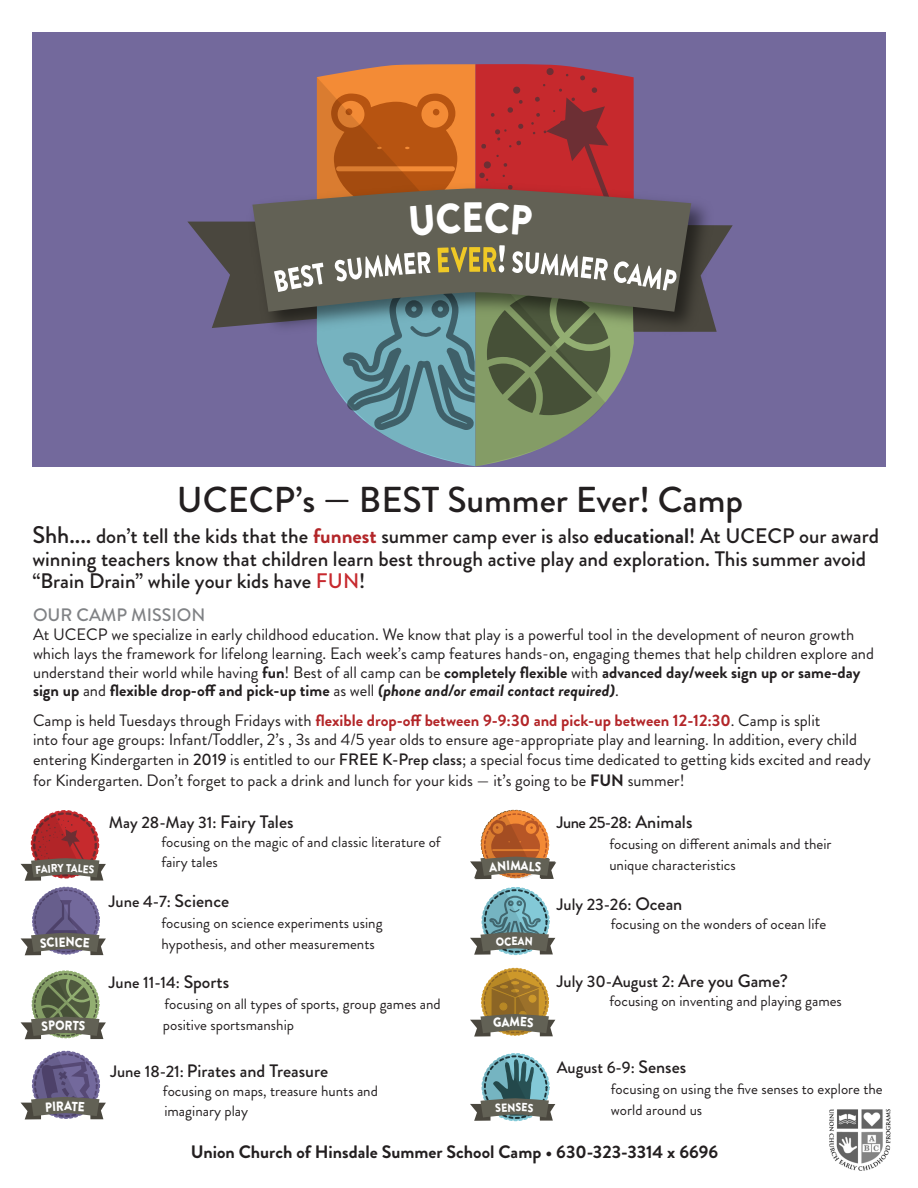
<style>
.page{position:relative;width:918px;height:1188px;background:#fff}
.page>*{position:absolute;margin:0;border:0;box-sizing:border-box;transform-origin:0 0}
.t1{font:900 42.3px "Brandon Grotesque";color:#fff;scale:.89 1}
.t2{font:500 36px "Brandon Grotesque";color:#231f20}
.t3{font:500 21px/22.5px "Brandon Grotesque";color:#231f20}
.t4{font:700 18px "Brandon Grotesque";color:#231f20}
.t5{font:500 18px "Brandon Grotesque";color:#231f20}
.Body_Header1{font:500 18px "Brandon Grotesque";color:#808285}
.Body_Copy{font:16.5px/18.8px "Brandon Grotesque";color:#231f20}
.t6{font:500 16.5px "Brandon Grotesque";color:#231f20}
.focus_body{font:15px/21px "Brandon Grotesque";color:#231f20}
.t7{font:900 13.35px "Brandon Grotesque";color:#fff;scale:.89 1}
.s1{font-size:24px}
.s2{font-weight:700;color:#b32629}
.s3{font-weight:700}
.s4{color:#c7292e}
.s5{font-weight:700;font-style:italic}
.s6{font-weight:500}
.s7{font-size:18px}
.s8{font-size:16.5px}
</style>
<div class="page">
<div style="left:32px;top:32px;width:854px;height:435px;background:#73699c"></div>
<img style="left:829px;top:1109px;width:62px;height:61px">
<svg style="left:187px;top:64px;width:546px;height:402px"></svg>
<svg style="left:21px;top:814px;width:85px;height:67px"></svg>
<svg style="left:470px;top:889px;width:85px;height:66px"></svg>
<svg style="left:470px;top:1055px;width:85px;height:66px"></svg>
<svg style="left:470px;top:971px;width:85px;height:66px"></svg>
<svg style="left:21px;top:973px;width:85px;height:66px"></svg>
<svg style="left:21px;top:1054px;width:85px;height:65px"></svg>
<svg style="left:21px;top:889px;width:85px;height:66px"></svg>
<svg style="left:470px;top:812px;width:86px;height:67px"></svg>
<p class="t1" style="left:462px;top:188px;width:27px">E</p>
<p class="t2" style="left:177px;top:474px;width:568px">UCECP’s — BEST Summer Ever! Camp</p>
<p class="t3" style="left:32px;top:525px;width:848px"><span class="s1">Shh....</span> don’t tell the kids that the <span class="s2">funnest</span> summer camp ever is also <span class="s3">educational</span>! At UCECP our award winning teachers know that children learn best through active play and exploration. This summer avoid “Brain Drain” while your kids have <span class="s4">FUN</span>!</p>
<p class="Body_Header1" style="left:33px;top:603px;width:174px">OUR CAMP MISSION</p>
<p class="Body_Copy" style="left:33px;top:625px;width:843px">At UCECP we specialize in early childhood education. We know that play is a powerful tool in the development of neuron growth which lays the framework for lifelong learning. Each week’s camp features hands-on, engaging themes that help children explore and understand their world while having <span class="s3">fun</span>! Best of all camp can be <span class="s3">completely flexible</span> with <span class="s3">advanced day/week sign up or same-day sign up</span> and <span class="s3">flexible drop-off and pick-up time</span> as well <span class="s5">(phone and/or email contact required)</span>.</p>
<p class="Body_Copy" style="left:33px;top:710px;width:839px;line-height:19.5px">Camp is held Tuesdays through Fridays with <span class="s2">flexible drop-off between 9-9:30 and pick-up between 12-12:30</span>. Camp is split<br>into four age groups: Infant/Toddler, 2’s , 3s and 4/5 year olds to ensure age-appropriate play and learning. In addition, every child entering Kindergarten in <span class="s6">2019</span> is entitled to our <span class="s6">FREE K-Prep class</span>; a special focus time dedicated to getting kids excited and ready</p>
<p class="Body_Copy" style="left:33px;top:771px;width:653px">for Kindergarten. Don’t forget to pack a drink and lunch for your kids — it’s going to be <span class="s3">FUN</span> summer!</p>
<p class="t6" style="left:557px;top:811px;width:137px">June 25-28: <span class="s7">Animals</span></p>
<p class="focus_body" style="left:609px;top:833px;width:224px">focusing on different animals and their unique characteristics</p>
<p class="t6" style="left:557px;top:893px;width:127px">July 23-26: <span class="s7">Ocean</span></p>
<p class="focus_body" style="left:611px;top:914px;width:217px">focusing on the wonders of ocean life</p>
<p class="t6" style="left:109px;top:811px;width:186px">May 28-May 31: <span class="s7">Fairy Tales</span></p>
<p class="focus_body" style="left:161px;top:833px;width:281px;line-height:19.5px">focusing on the magic of and classic literature of fairy tales</p>
<p class="t6" style="left:109px;top:890px;width:122px">June 4-7: <span class="s7">Science</span></p>
<p class="focus_body" style="left:161px;top:912px;width:223px">focusing on science experiments using hypothesis, and other measurements</p>
<p class="t6" style="left:109px;top:971px;width:122px">June 11-14: <span class="s7">Sports</span></p>
<p class="focus_body" style="left:163px;top:994px;width:279px">focusing on all types of sports, group games and positive sportsmanship</p>
<p class="t5" style="left:110px;top:1058px;width:219px"><span class="s8">June 18-21:</span> Pirates and Treasure</p>
<p class="focus_body" style="left:163px;top:1082px;width:217px;line-height:19.5px">focusing on maps, treasure hunts and imaginary play</p>
<p class="t4" style="left:191px;top:1139px;width:529px">Union Church of Hinsdale Summer School Camp • 630-323-3314 x 6696</p>
<p class="t7" style="left:510px;top:856px;width:13px">M</p>
<p class="t6" style="left:557px;top:970px;width:233px">July 30-August 2: <span class="s7">Are you Game?</span></p>
<p class="focus_body" style="left:609px;top:991px;width:234px">focusing on inventing and playing games</p>
<p class="t7" style="left:510px;top:1012px;width:13px">M</p>
<p class="t6" style="left:557px;top:1056px;width:131px">August 6-9: <span class="s7">Senses</span></p>
<p class="focus_body" style="left:611px;top:1079px;width:273px">focusing on using the five senses to explore the world around us</p>
</div>
